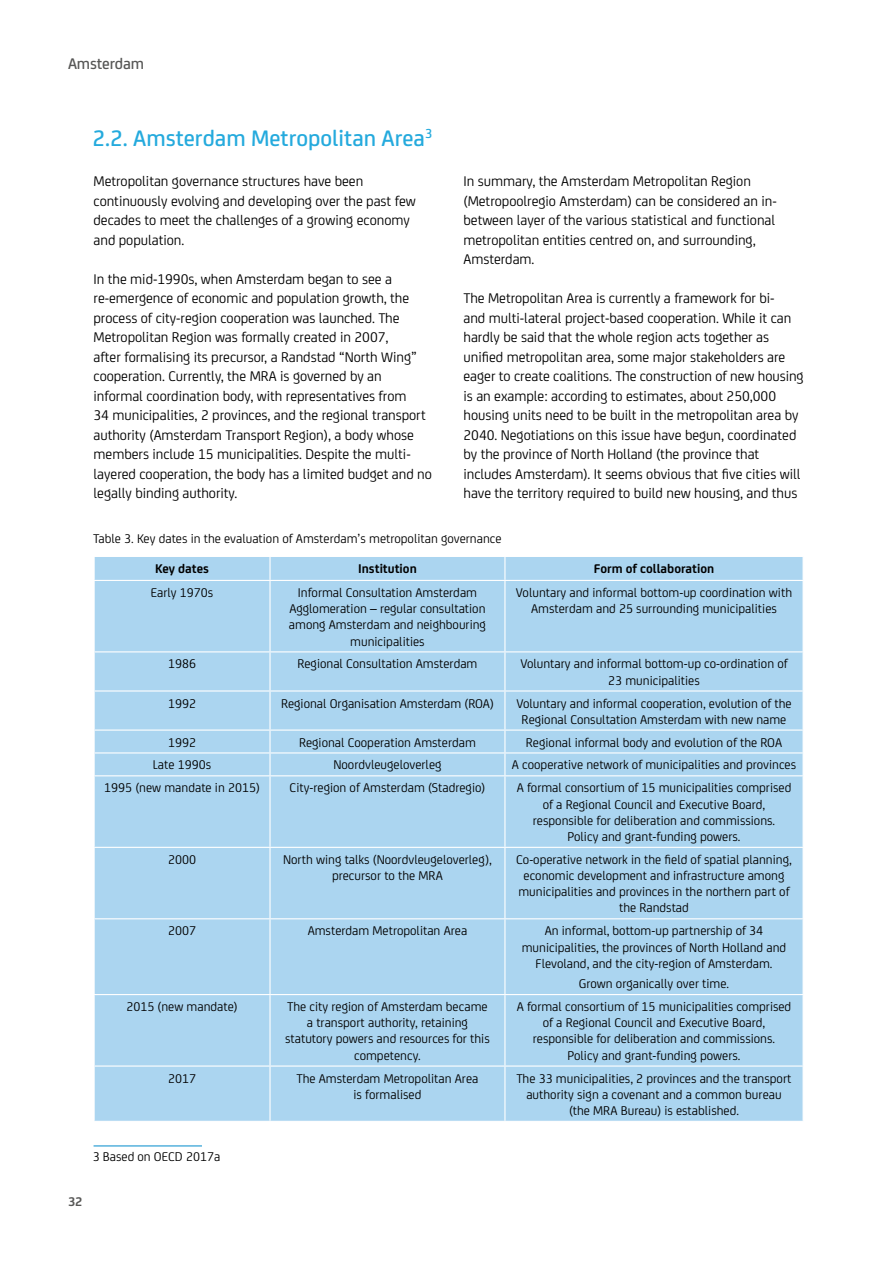
<style>
.page{position:relative;width:893px;height:1263px;background:#fff}
.page>*{position:absolute;margin:0;border:0;box-sizing:border-box;transform-origin:0 0}
.t1{font:500 24px "FS Joey";color:#25aadd}
.t2{font:500 16.5px "FS Joey";letter-spacing:-.01em;color:#575756}
.t3{font:15px/19.5px "FS Joey";letter-spacing:-.005em;color:#000}
.t4{font:13.5px/16.2px "FS Joey";color:#000;text-align:center}
.t5{font:700 13.5px "FS Joey";color:#000}
.t6{font:700 13.5px "FS Joey";color:#575756}
</style>
<div class="page">
<hr style="left:94px;top:1145px;width:108px;height:1px;background:#008bcb">
<div style="left:95px;top:557px;width:707px;height:564px;background:#abd5f0"></div>
<svg style="left:94px;top:557px;width:1px;height:23px"></svg>
<hr style="left:269px;top:557px;width:2px;height:23px;background:#fff">
<svg style="left:504px;top:557px;width:1px;height:23px"></svg>
<hr style="left:94px;top:580px;width:176px;height:1px;background:#fff">
<hr style="left:270px;top:580px;width:235px;height:1px;background:#fff">
<hr style="left:269px;top:581px;width:2px;height:70px;background:#fff">
<hr style="left:505px;top:580px;width:299px;height:1px;background:#fff">
<hr style="left:504px;top:581px;width:1px;height:70px;background:#fff">
<hr style="left:94px;top:651px;width:176px;height:1px;background:#fff">
<hr style="left:270px;top:651px;width:235px;height:1px;background:#fff">
<hr style="left:269px;top:652px;width:2px;height:38px;background:#fff">
<hr style="left:505px;top:651px;width:299px;height:1px;background:#fff">
<hr style="left:504px;top:652px;width:1px;height:38px;background:#fff">
<hr style="left:94px;top:690px;width:176px;height:1px;background:#fff">
<hr style="left:270px;top:690px;width:235px;height:1px;background:#fff">
<hr style="left:269px;top:691px;width:2px;height:38px;background:#fff">
<hr style="left:505px;top:690px;width:299px;height:1px;background:#fff">
<hr style="left:504px;top:691px;width:1px;height:38px;background:#fff">
<hr style="left:94px;top:729px;width:176px;height:2px;background:#fff">
<hr style="left:270px;top:729px;width:235px;height:2px;background:#fff">
<hr style="left:269px;top:731px;width:2px;height:21px;background:#fff">
<hr style="left:505px;top:729px;width:299px;height:2px;background:#fff">
<hr style="left:94px;top:752px;width:176px;height:1px;background:#fff">
<svg style="left:94px;top:731px;width:1px;height:44px"></svg>
<hr style="left:270px;top:752px;width:235px;height:1px;background:#fff">
<hr style="left:269px;top:753px;width:2px;height:22px;background:#fff">
<hr style="left:505px;top:752px;width:299px;height:1px;background:#fff">
<svg style="left:504px;top:731px;width:1px;height:44px"></svg>
<hr style="left:94px;top:775px;width:176px;height:1px;background:#fff">
<hr style="left:270px;top:775px;width:235px;height:1px;background:#fff">
<hr style="left:269px;top:776px;width:2px;height:71px;background:#fff">
<hr style="left:505px;top:775px;width:299px;height:1px;background:#fff">
<hr style="left:504px;top:776px;width:1px;height:71px;background:#fff">
<hr style="left:94px;top:847px;width:176px;height:1px;background:#fff">
<hr style="left:270px;top:847px;width:235px;height:1px;background:#fff">
<hr style="left:269px;top:848px;width:2px;height:70px;background:#fff">
<hr style="left:505px;top:847px;width:299px;height:1px;background:#fff">
<hr style="left:504px;top:848px;width:1px;height:70px;background:#fff">
<hr style="left:94px;top:918px;width:176px;height:1px;background:#fff">
<hr style="left:270px;top:918px;width:235px;height:1px;background:#fff">
<hr style="left:269px;top:919px;width:2px;height:75px;background:#fff">
<hr style="left:505px;top:918px;width:299px;height:1px;background:#fff">
<hr style="left:504px;top:919px;width:1px;height:75px;background:#fff">
<hr style="left:94px;top:994px;width:176px;height:1px;background:#fff">
<hr style="left:270px;top:994px;width:235px;height:1px;background:#fff">
<hr style="left:269px;top:995px;width:2px;height:70px;background:#fff">
<hr style="left:505px;top:994px;width:299px;height:1px;background:#fff">
<hr style="left:504px;top:995px;width:1px;height:70px;background:#fff">
<hr style="left:94px;top:1065px;width:176px;height:1px;background:#fff">
<hr style="left:270px;top:1065px;width:235px;height:1px;background:#fff">
<hr style="left:269px;top:1066px;width:2px;height:55px;background:#fff">
<hr style="left:505px;top:1065px;width:299px;height:1px;background:#fff">
<hr style="left:504px;top:1066px;width:1px;height:55px;background:#fff">
<p class="t2" style="left:68px;top:51px;width:77px">Amsterdam</p>
<h1 class="t1" style="left:92px;top:120px;width:341px">2.2. Amsterdam Metropolitan Area<sup>3</sup></h1>
<p class="t3" style="left:94px;top:170px;width:324px">Metropolitan governance structures have been continuously evolving and developing over the past few decades to meet the challenges of a growing economy and population.</p>
<p class="t3" style="left:94px;top:268px;width:340px">In the mid-1990s, when Amsterdam began to see a re-emergence of economic and population growth, the process of city-region cooperation was launched. The Metropolitan Region was formally created in 2007,<br>after formalising its precursor, a Randstad “North Wing” cooperation. Currently, the MRA is governed by an informal coordination body, with representatives from<br>34 municipalities, 2 provinces, and the regional transport authority (Amsterdam Transport Region), a body whose members include 15 municipalities. Despite the multi&shy;layered cooperation, the body has a limited budget and no legally binding authority.</p>
<p class="t3" style="left:463px;top:170px;width:315px">In summary, the Amsterdam Metropolitan Region (Metropoolregio Amsterdam) can be considered an in&shy;between layer of the various statistical and functional metropolitan entities centred on, and surrounding, Amsterdam.</p>
<p class="t3" style="left:463px;top:287px;width:342px">The Metropolitan Area is currently a framework for bi-<br>and multi-lateral project-based cooperation. While it can hardly be said that the whole region acts together as unified metropolitan area, some major stakeholders are eager to create coalitions. The construction of new housing is an example: according to estimates, about 250,000 housing units need to be built in the metropolitan area by 2040. Negotiations on this issue have begun, coordinated by the province of North Holland (the province that includes Amsterdam). It seems obvious that five cities will have the territory required to build new housing, and thus</p>
<p class="t4" style="left:93px;top:529px;width:410px">Table 3. Key dates in the evaluation of Amsterdam’s metropolitan governance</p>
<p class="t5" style="left:155px;top:558px;width:55px">Key dates</p>
<p class="t5" style="left:358px;top:558px;width:60px">Institution</p>
<p class="t5" style="left:594px;top:558px;width:122px">Form of collaboration</p>
<p class="t4" style="left:151px;top:583px;width:64px">Early 1970s</p>
<p class="t4" style="left:289px;top:583px;width:199px">Informal Consultation Amsterdam<br>Agglomeration – regular consultation among Amsterdam and neighbouring municipalities</p>
<p class="t4" style="left:516px;top:583px;width:278px">Voluntary and informal bottom-up coordination with<br>Amsterdam and 25 surrounding municipalities</p>
<p class="t4" style="left:168px;top:655px;width:30px">1986</p>
<p class="t4" style="left:297px;top:655px;width:182px">Regional Consultation Amsterdam</p>
<p class="t4" style="left:520px;top:655px;width:269px">Voluntary and informal bottom-up co-ordination of<br>23 municipalities</p>
<p class="t4" style="left:168px;top:694px;width:30px">1992</p>
<p class="t4" style="left:281px;top:694px;width:214px">Regional Organisation Amsterdam (ROA)</p>
<p class="t4" style="left:516px;top:694px;width:277px">Voluntary and informal cooperation, evolution of the<br>Regional Consultation Amsterdam with new name</p>
<p class="t4" style="left:168px;top:733px;width:30px">1992</p>
<p class="t4" style="left:299px;top:733px;width:178px">Regional Cooperation Amsterdam</p>
<p class="t4" style="left:526px;top:733px;width:258px">Regional informal body and evolution of the ROA</p>
<p class="t4" style="left:153px;top:756px;width:60px">Late 1990s</p>
<p class="t4" style="left:333px;top:756px;width:110px">Noordvleugeloverleg</p>
<p class="t4" style="left:512px;top:756px;width:286px">A cooperative network of municipalities and provinces</p>
<p class="t4" style="left:104px;top:779px;width:157px">1995 (new mandate in 2015)</p>
<p class="t4" style="left:290px;top:779px;width:197px">City-region of Amsterdam (Stadregio)</p>
<p class="t4" style="left:517px;top:779px;width:276px">A formal consortium of 15 municipalities comprised of a Regional Council and Executive Board, responsible for deliberation and commissions.<br>Policy and grant-funding powers.</p>
<p class="t4" style="left:168px;top:850px;width:30px">2000</p>
<p class="t4" style="left:283px;top:850px;width:210px">North wing talks (Noordvleugeloverleg), precursor to the MRA</p>
<p class="t4" style="left:516px;top:850px;width:277px">Co-operative network in the field of spatial planning, economic development and infrastructure among municipalities and provinces in the northern part of the Randstad</p>
<p class="t4" style="left:168px;top:922px;width:30px">2007</p>
<p class="t4" style="left:308px;top:922px;width:161px">Amsterdam Metropolitan Area</p>
<p class="t4" style="left:522px;top:922px;width:266px">An informal, bottom-up partnership of 34 municipalities, the provinces of North Holland and<br>Flevoland, and the city-region of Amsterdam.</p>
<p class="t4" style="left:579px;top:975px;width:152px">Grown organically over time.</p>
<p class="t4" style="left:126px;top:998px;width:113px">2015 (new mandate)</p>
<p class="t4" style="left:285px;top:998px;width:206px">The city region of Amsterdam became a transport authority, retaining statutory powers and resources for this competency.</p>
<p class="t4" style="left:517px;top:998px;width:276px">A formal consortium of 15 municipalities comprised of a Regional Council and Executive Board, responsible for deliberation and commissions.<br>Policy and grant-funding powers.</p>
<p class="t4" style="left:168px;top:1069px;width:30px">2017</p>
<p class="t4" style="left:296px;top:1069px;width:183px">The Amsterdam Metropolitan Area is formalised</p>
<p class="t4" style="left:516px;top:1069px;width:277px">The 33 municipalities, 2 provinces and the transport authority sign a covenant and a common bureau (the MRA Bureau) is established.</p>
<p class="t4" style="left:93px;top:1148px;width:129px">3 Based on OECD 2017a</p>
<p class="t6" style="left:68px;top:1192px;width:16px">32</p>
</div>
